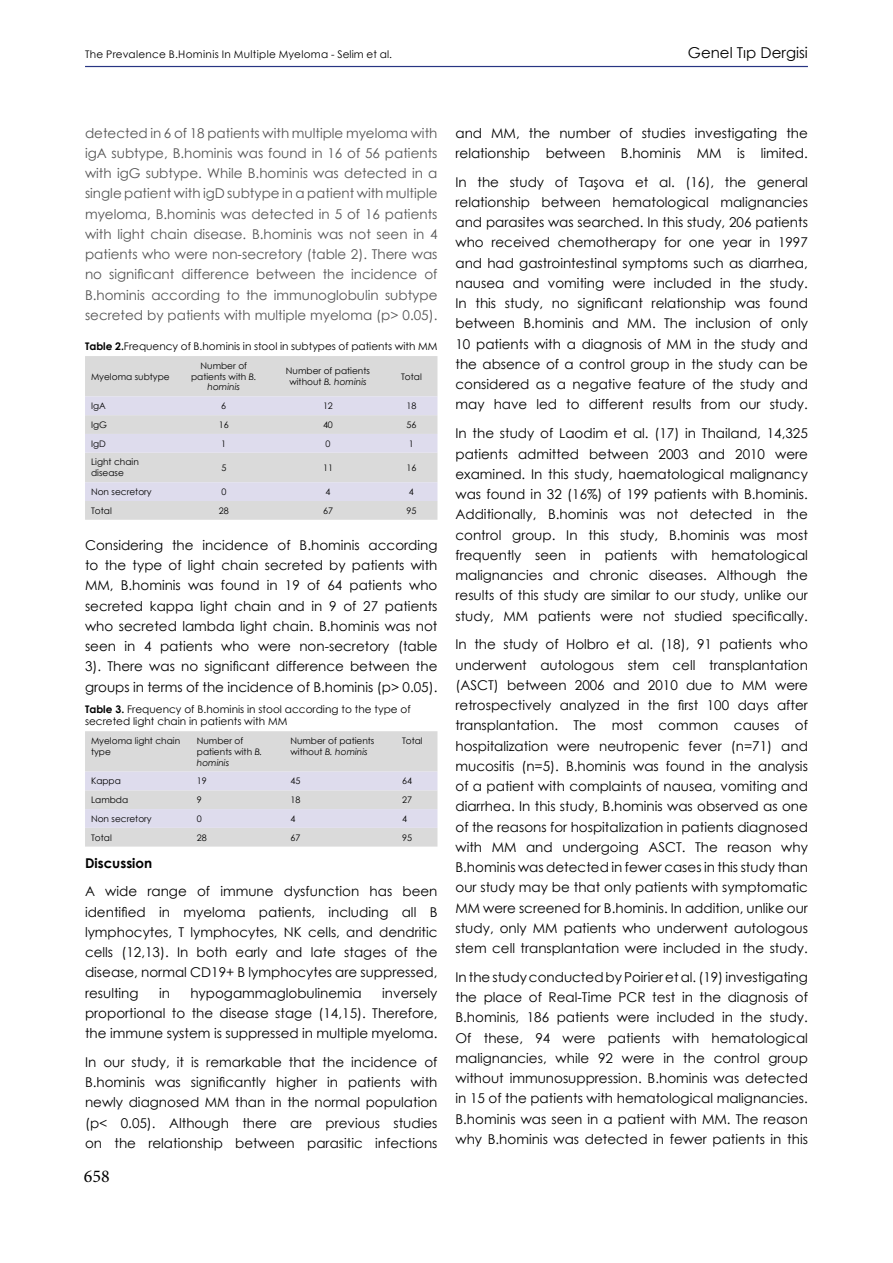
<style>
.page{position:relative;width:893px;height:1263px;background:#fff}
.page>*{position:absolute;margin:0;border:0;box-sizing:border-box;transform-origin:0 0}
.t1{font:18px "Minion Pro";color:#000}
.t2{font:15px "Century Gothic";color:#000}
.t3{font:13.5px/20.2px "Century Gothic";color:#000;text-align:justify}
.t4{font:13.5px/20.2px "Century Gothic";color:#545454;text-align:justify}
.t5{font:700 13.5px "Century Gothic";color:#000}
.t6{font:10.5px/12.6px "Century Gothic";color:#000}
.t7{font:10.5px "Century Gothic";letter-spacing:.025em;color:#000}
.t8{font:9px/10.8px "Century Gothic";color:#000}
.s1{font-weight:700}
.s2{font-style:italic}
</style>
<div class="page">
<hr style="left:85px;top:66px;width:723px;height:1px;background:#283583">
<div style="left:85px;top:356px;width:352px;height:164px;background:#dadada"></div>
<svg style="left:85px;top:396px;width:352px;height:105px;background:#dcdbe4"></svg>
<svg style="left:85px;top:731px;width:352px;height:115px;background:#dbdae0"></svg>
<p class="t7" style="left:85px;top:47px;width:308px">The Prevalence B.Hominis In Multiple Myeloma - Selim et al.</p>
<p class="t2" style="left:688px;top:42px;width:121px">Genel Tıp Dergisi</p>
<p class="t4" style="left:85px;top:122px;width:354px">detected in 6 of 18 patients with multiple myeloma with igA subtype, B.hominis was found in 16 of 56 patients with igG subtype. While B.hominis was detected in a single patient with igD subtype in a patient with multiple myeloma, B.hominis was detected in 5 of 16 patients with light chain disease. B.hominis was not seen in 4 patients who were non-secretory (table 2). There was no significant difference between the incidence of B.hominis according to the immunoglobulin subtype secreted by patients with multiple myeloma (p&gt; 0.05).</p>
<p class="t6" style="left:85px;top:340px;width:354px"><span class="s1">Table 2.</span>Frequency of B.hominis in stool in subtypes of patients with MM</p>
<p class="t8" style="left:91px;top:371px;width:80px">Myeloma subtype</p>
<p class="t8" style="left:191px;top:360px;width:67px;text-align:center">Number of patients with <span class="s2">B. hominis</span></p>
<p class="t8" style="left:286px;top:365px;width:85px;text-align:center">Number of patients without <span class="s2">B. hominis</span></p>
<p class="t8" style="left:401px;top:371px;width:22px">Total</p>
<p class="t8" style="left:91px;top:400px;width:16px">IgA</p>
<p class="t8" style="left:221px;top:400px;width:6px">6</p>
<p class="t8" style="left:323px;top:400px;width:11px">12</p>
<p class="t8" style="left:406px;top:400px;width:11px">18</p>
<p class="t8" style="left:91px;top:419px;width:17px">IgG</p>
<p class="t8" style="left:219px;top:419px;width:11px">16</p>
<p class="t8" style="left:323px;top:419px;width:11px">40</p>
<p class="t8" style="left:406px;top:419px;width:11px">56</p>
<p class="t8" style="left:91px;top:438px;width:16px">IgD</p>
<p class="t8" style="left:221px;top:438px;width:6px">1</p>
<p class="t8" style="left:325px;top:438px;width:6px">0</p>
<p class="t8" style="left:409px;top:438px;width:6px">1</p>
<p class="t8" style="left:91px;top:457px;width:49px">Light chain disease</p>
<p class="t8" style="left:221px;top:462px;width:6px">5</p>
<p class="t8" style="left:323px;top:462px;width:11px">11</p>
<p class="t8" style="left:406px;top:462px;width:11px">16</p>
<p class="t8" style="left:91px;top:486px;width:62px">Non secretory</p>
<p class="t8" style="left:221px;top:486px;width:6px">0</p>
<p class="t8" style="left:325px;top:486px;width:6px">4</p>
<p class="t8" style="left:409px;top:486px;width:6px">4</p>
<p class="t8" style="left:91px;top:505px;width:22px">Total</p>
<p class="t8" style="left:219px;top:505px;width:11px">28</p>
<p class="t8" style="left:323px;top:505px;width:11px">67</p>
<p class="t8" style="left:406px;top:505px;width:11px">95</p>
<p class="t3" style="left:85px;top:534px;width:354px">Considering the incidence of B.hominis according to the type of light chain secreted by patients with MM, B.hominis was found in 19 of 64 patients who secreted kappa light chain and in 9 of 27 patients who secreted lambda light chain. B.hominis was not seen in 4 patients who were non-secretory (table 3). There was no significant difference between the groups in terms of the incidence of B.hominis (p&gt; 0.05).</p>
<p class="t6" style="left:85px;top:702px;width:327px"><span class="s1">Table 3.</span> Frequency of B.hominis in stool according to the type of secreted light chain in patients with MM</p>
<p class="t8" style="left:91px;top:735px;width:91px">Myeloma light chain type</p>
<p class="t8" style="left:197px;top:735px;width:67px">Number of patients with <span class="s2">B. hominis</span></p>
<p class="t8" style="left:290px;top:735px;width:85px">Number of patients without <span class="s2">B. hominis</span></p>
<p class="t8" style="left:402px;top:735px;width:22px">Total</p>
<p class="t8" style="left:91px;top:775px;width:31px">Kappa</p>
<p class="t8" style="left:197px;top:775px;width:11px">19</p>
<p class="t8" style="left:290px;top:775px;width:11px">45</p>
<p class="t8" style="left:402px;top:775px;width:11px">64</p>
<p class="t8" style="left:91px;top:794px;width:39px">Lambda</p>
<p class="t8" style="left:197px;top:794px;width:6px">9</p>
<p class="t8" style="left:290px;top:794px;width:11px">18</p>
<p class="t8" style="left:402px;top:794px;width:11px">27</p>
<p class="t8" style="left:91px;top:813px;width:62px">Non secretory</p>
<p class="t8" style="left:197px;top:813px;width:6px">0</p>
<p class="t8" style="left:290px;top:813px;width:6px">4</p>
<p class="t8" style="left:402px;top:813px;width:6px">4</p>
<p class="t8" style="left:91px;top:832px;width:22px">Total</p>
<p class="t8" style="left:197px;top:832px;width:11px">28</p>
<p class="t8" style="left:290px;top:832px;width:11px">67</p>
<p class="t8" style="left:402px;top:832px;width:11px">95</p>
<p class="t5" style="left:85px;top:852px;width:69px">Discussion</p>
<p class="t3" style="left:85px;top:881px;width:354px">A wide range of immune dysfunction has been identified in myeloma patients, including all B lymphocytes, T lymphocytes, NK cells, and dendritic cells (12,13). In both early and late stages of the disease, normal CD19+ B lymphocytes are suppressed, resulting</p>
<p class="t3" style="left:85px;top:982px;width:354px;text-indent:297px">inversely proportional to the disease stage (14,15). Therefore, the immune system is suppressed in multiple myeloma.</p>
<p class="t3" style="left:85px;top:1052px;width:354px">In our study, it is remarkable that the incidence of B.hominis was significantly higher in patients with newly diagnosed MM than in the normal population (p&lt; 0.05). Although there are previous studies on the relationship between parasitic infections</p>
<p class="t3" style="left:159px;top:982px;width:12px">in</p>
<p class="t3" style="left:190px;top:982px;width:173px">hypogammaglobulinemia</p>
<h1 class="t1" style="left:84px;top:1164px;width:27px">658</h1>
<p class="t3" style="left:455px;top:122px;width:354px">and MM, the number of studies investigating the relationship between B.hominis MM is limited.</p>
<p class="t3" style="left:455px;top:171px;width:354px">In the study of Taşova et al. (16), the general relationship between hematological malignancies and parasites was searched. In this study, 206 patients who received chemotherapy for one year in 1997 and had gastrointestinal symptoms such as diarrhea, nausea and vomiting were included in the study.<br>In this study, no significant relationship was found between B.hominis and MM. The inclusion of only 10 patients with a diagnosis of MM in the study and the absence of a control group in the study can be considered as a negative feature of the study and may have led to different results from our study.</p>
<p class="t3" style="left:455px;top:423px;width:354px">In the study of Laodim et al. (17) in Thailand, 14,325 patients admitted between 2003 and 2010 were examined. In this study, haematological malignancy was found in 32 (16%) of 199 patients with B.hominis.<br>Additionally, B.hominis was not detected in the control group. In this study, B.hominis was most frequently seen in patients with hematological malignancies and chronic diseases. Although the results of this study are similar to our study, unlike our study, MM patients were not studied specifically.</p>
<p class="t3" style="left:455px;top:634px;width:354px">In the study of Holbro et al. (18), 91 patients who underwent autologous stem cell transplantation (ASCT) between 2006 and 2010 due to MM were retrospectively analyzed in the first 100 days after transplantation. The most common causes of hospitalization were neutropenic fever (n=71) and mucositis (n=5). B.hominis was found in the analysis of a patient with complaints of nausea, vomiting and diarrhea. In this study, B.hominis was observed as one of the reasons for hospitalization in patients diagnosed with MM and undergoing ASCT. The reason why B.hominis was detected in fewer cases in this study than our study may be that only patients with symptomatic MM were screened for B.hominis. In addition, unlike our study, only MM patients who underwent autologous stem cell transplantation were included in the study.</p>
<p class="t3" style="left:455px;top:966px;width:354px">In the study conducted by Poirier et al. (19) investigating the place of Real-Time PCR test in the diagnosis of B.hominis, 186 patients were included in the study.<br>Of these, 94 were patients with hematological malignancies, while 92 were in the control group without immunosuppression. B.hominis was detected in 15 of the patients with hematological malignancies.<br>B.hominis was seen in a patient with MM. The reason why B.hominis was detected in fewer patients in this</p>
</div>
